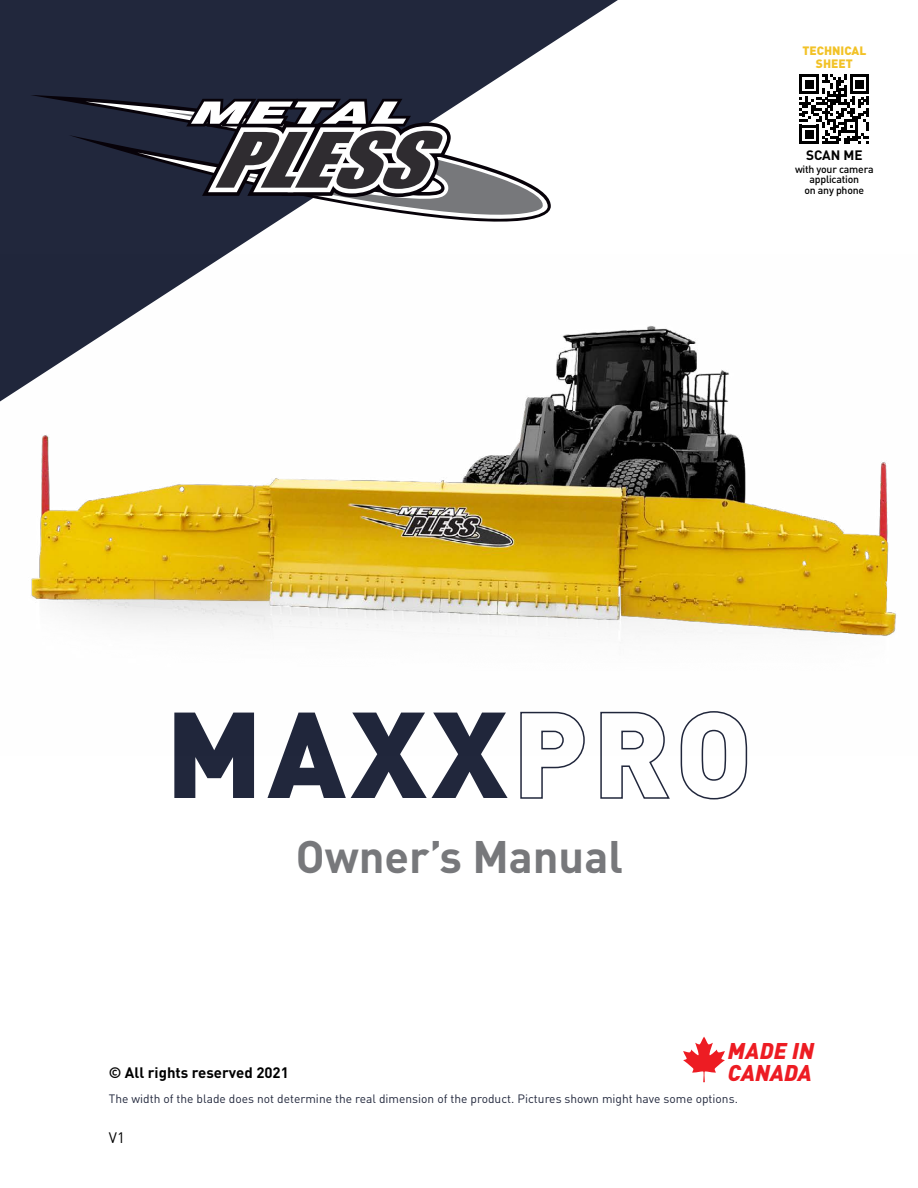
<style>
.page{position:relative;width:918px;height:1188px;background:#fff}
.page>*{position:absolute;margin:0;border:0;box-sizing:border-box;transform-origin:0 0}
.t1{font:900 120px "DINOT";letter-spacing:.04em;color:#21273c}
.t2{font:700 45px "DINOT";color:#77787b}
.t3{font:italic 900 22.5px/21.8px "DINOT";color:#ed1c23}
.t4{font:700 15px "DINOT";color:#000}
.t5{font:15px "DINOT";color:#000}
.t6{font:700 13.5px "DINOT";color:#000}
.t7{font:12px "DINOT";color:#21273c}
.t8{font:900 12px/13.5px "DINOT";color:#f2c227;text-align:center}
.t9{font:500 10.5px/10.5px "DINOT";letter-spacing:-.02em;color:#000;text-align:center}
</style>
<div class="page">
<svg style="left:0;top:0;width:618px;height:255px;fill:#21273c"></svg>
<svg style="left:30px;top:95px;width:521px;height:137px;background:#404556"></svg>
<svg style="left:85px;top:102px;width:463px;height:126px;background:#3d4253"></svg>
<svg style="left:165px;top:99px;width:379px;height:126px"></svg>
<img style="left:0;top:255px;width:896px;height:381px">
<svg style="left:800px;top:75px;width:69px;height:69px"></svg>
<svg style="left:683px;top:1037px;width:42px;height:45px"></svg>
<p class="t8" style="left:802px;top:43px;width:65px">TECHNICAL<br>SHEET</p>
<p class="t6" style="left:806px;top:147px;width:58px">SCAN ME</p>
<p class="t9" style="left:795px;top:164px;width:80px">with your camera application<br>on any phone</p>
<h1 class="t1" style="left:166px;top:674px;width:588px">MAXXPRO</h1>
<h2 class="t2" style="left:296px;top:827px;width:329px">Owner’s Manual</h2>
<p class="t4" style="left:109px;top:1063px;width:182px">© All rights reserved 2021</p>
<h3 class="t3" style="left:728px;top:1039px;width:88px">MADE IN<br>CANADA</h3>
<p class="t7" style="left:109px;top:1092px;width:631px">The width of the blade does not determine the real dimension of the product. Pictures shown might have some options.</p>
<p class="t5" style="left:109px;top:1129px;width:18px">V1</p>
</div>
